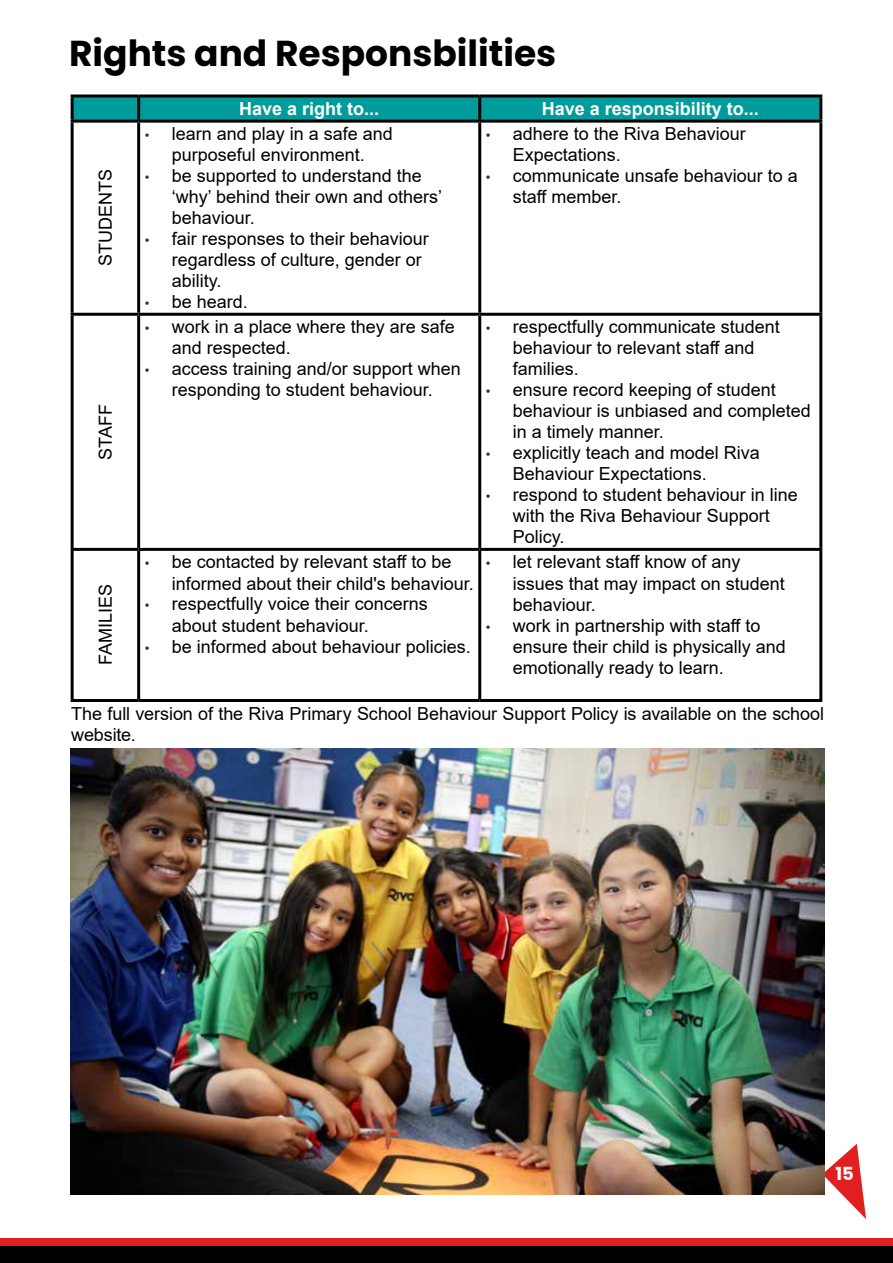
<style>
.page{position:relative;width:893px;height:1263px;background:#fff}
.page>*{position:absolute;margin:0;border:0;box-sizing:border-box;transform-origin:0 0}
.t1{font:700 36px "Poppins";color:#000}
.t2{font:18px/21px "Arial";color:#000}
.t3{font:700 18px "Arial";color:#fff}
.t4{font:700 18px "Poppins";color:#fff}
.s1{font-size:13.5px;color:#313131}
</style>
<div class="page">
<div style="left:0;top:1238px;width:893px;height:23px;background:#e11f21"></div>
<div style="left:0;top:1246px;width:893px;height:17px;background:#000"></div>
<svg style="left:822px;top:1144px;width:44px;height:75px"></svg>
<img style="left:71px;top:748px;width:753px;height:446px">
<div style="left:74px;top:98px;width:745px;height:22px;background:#009c9b"></div>
<hr style="left:71px;top:123px;width:3px;height:190px;background:#000">
<hr style="left:137px;top:123px;width:3px;height:190px;background:#000">
<hr style="left:478px;top:123px;width:3px;height:190px;background:#000">
<hr style="left:819px;top:123px;width:3px;height:190px;background:#000">
<hr style="left:71px;top:313px;width:68px;height:3px;background:#000">
<hr style="left:71px;top:316px;width:3px;height:232px;background:#000">
<hr style="left:139px;top:313px;width:341px;height:3px;background:#000">
<hr style="left:137px;top:316px;width:3px;height:232px;background:#000">
<hr style="left:480px;top:313px;width:342px;height:3px;background:#000">
<hr style="left:478px;top:316px;width:3px;height:232px;background:#000">
<hr style="left:819px;top:316px;width:3px;height:232px;background:#000">
<hr style="left:71px;top:548px;width:68px;height:3px;background:#000">
<hr style="left:71px;top:551px;width:3px;height:148px;background:#000">
<hr style="left:139px;top:548px;width:341px;height:3px;background:#000">
<hr style="left:137px;top:551px;width:3px;height:148px;background:#000">
<hr style="left:480px;top:548px;width:342px;height:3px;background:#000">
<hr style="left:478px;top:551px;width:3px;height:148px;background:#000">
<hr style="left:819px;top:551px;width:3px;height:148px;background:#000">
<hr style="left:71px;top:699px;width:68px;height:3px;background:#000">
<hr style="left:139px;top:699px;width:341px;height:3px;background:#000">
<hr style="left:480px;top:699px;width:342px;height:3px;background:#000">
<hr style="left:71px;top:95px;width:68px;height:3px;background:#000">
<hr style="left:71px;top:98px;width:3px;height:22px;background:#000">
<hr style="left:139px;top:95px;width:341px;height:3px;background:#000">
<hr style="left:137px;top:98px;width:3px;height:22px;background:#000">
<hr style="left:480px;top:95px;width:342px;height:3px;background:#000">
<hr style="left:478px;top:98px;width:3px;height:22px;background:#000">
<hr style="left:819px;top:98px;width:3px;height:22px;background:#000">
<hr style="left:71px;top:120px;width:68px;height:3px;background:#000">
<hr style="left:139px;top:120px;width:341px;height:3px;background:#000">
<hr style="left:480px;top:120px;width:342px;height:3px;background:#000">
<h1 class="t1" style="left:69px;top:33px;width:489px">Rights and Responsbilities</h1>
<p class="t3" style="left:239px;top:96px;width:142px">Have a right to...</p>
<p class="t3" style="left:542px;top:96px;width:219px">Have a responsibility to...</p>
<p class="t2" style="left:95px;top:266px;width:99px;rotate:-90deg">STUDENTS</p>
<p class="t2" style="left:95px;top:460px;width:57px;rotate:-90deg">STAFF</p>
<p class="t2" style="left:145px;top:123px;width:250px;text-align:center"><span class="s1">•</span> learn and play in a safe and purposeful environment.</p>
<p class="t2" style="left:172px;top:165px;width:272px;text-indent:-27px"><span class="s1">•</span> be supported to understand the ‘why’ behind their own and others’ behaviour.</p>
<p class="t2" style="left:172px;top:228px;width:259px;text-indent:-27px"><span class="s1">•</span> fair responses to their behaviour regardless of culture, gender or ability.</p>
<p class="t2" style="left:145px;top:291px;width:105px"><span class="s1">•</span> be heard.</p>
<p class="t2" style="left:172px;top:316px;width:285px;text-indent:-27px"><span class="s1">•</span> work in a place where they are safe and respected.</p>
<p class="t2" style="left:145px;top:358px;width:318px;text-align:center"><span class="s1">•</span> access training and/or support when responding to student behaviour.</p>
<p class="t2" style="left:513px;top:123px;width:235px;text-indent:-27px"><span class="s1">•</span> adhere to the Riva Behaviour<br>Expectations.</p>
<p class="t2" style="left:513px;top:165px;width:287px;text-indent:-27px"><span class="s1">•</span> communicate unsafe behaviour to a staff member.</p>
<p class="t2" style="left:513px;top:316px;width:269px;text-indent:-27px"><span class="s1">•</span> respectfully communicate student behaviour to relevant staff and families.</p>
<p class="t2" style="left:513px;top:379px;width:300px;text-indent:-27px"><span class="s1">•</span> ensure record keeping of student behaviour is unbiased and completed in a timely manner.</p>
<p class="t2" style="left:513px;top:442px;width:249px;text-indent:-27px"><span class="s1">•</span> explicitly teach and model Riva<br>Behaviour Expectations.</p>
<p class="t2" style="left:513px;top:484px;width:287px;text-indent:-27px"><span class="s1">•</span> respond to student behaviour in line with the Riva Behaviour Support<br>Policy.</p>
<p class="t2" style="left:513px;top:551px;width:274px;text-indent:-27px"><span class="s1">•</span> let relevant staff know of any issues that may impact on student behaviour.</p>
<p class="t2" style="left:513px;top:614px;width:275px;text-indent:-27px"><span class="s1">•</span> work in partnership with staff to ensure their child is physically and emotionally ready to learn.</p>
<p class="t2" style="left:71px;top:703px;width:754px">The full version of the Riva Primary School Behaviour Support Policy is available on the school website.</p>
<p class="t2" style="left:172px;top:551px;width:304px;text-indent:-27px"><span class="s1">•</span> be contacted by relevant staff to be informed about their child's behaviour.</p>
<p class="t2" style="left:172px;top:593px;width:258px;text-indent:-27px"><span class="s1">•</span> respectfully voice their concerns about student behaviour.</p>
<p class="t2" style="left:145px;top:635px;width:328px"><span class="s1">•</span> be informed about behaviour policies.</p>
<p class="t2" style="left:95px;top:665px;width:83px;rotate:-90deg">FAMILIES</p>
<p class="t4" style="left:835px;top:1163px;width:20px">15</p>
</div>
